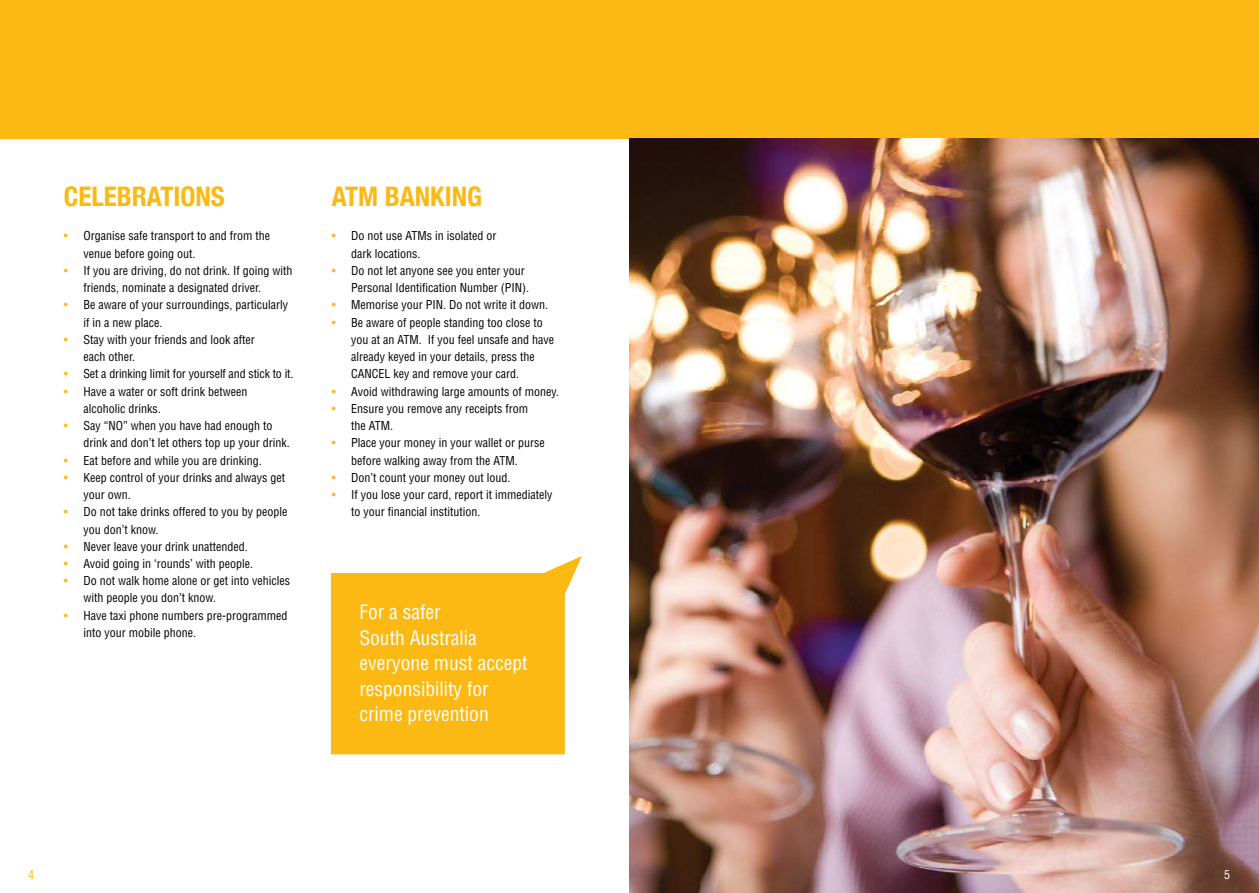
<style>
.page{position:relative;width:1259px;height:893px;background:#fff}
.page>*{position:absolute;margin:0;border:0;box-sizing:border-box;transform-origin:0 0}
.t1{font:700 condensed 27px "Helvetica Neue";color:#fdb913}
.t2{font:condensed 19.5px/25.5px "Helvetica LT";color:#fff}
.t3{font:condensed 12px/17.2px "Helvetica LT";color:#000}
.t4{font:condensed 12px "Helvetica LT";color:#fdb913}
.t5{font:condensed 12px "Helvetica LT";color:#fff}
.s1{color:#fdb913}
</style>
<div class="page">
<div style="left:0;top:0;width:1259px;height:139px;background:#fdb913"></div>
<img style="left:629px;top:139px;width:630px;height:754px">
<svg style="left:331px;top:556px;width:251px;height:198px;background:#fdc234"></svg>
<h1 class="t1" style="left:64px;top:180px;width:162px">CELEBRATIONS</h1>
<p class="t3" style="left:83px;top:227px;width:188px;text-indent:-20px"><span class="s1">•</span> Organise safe transport to and from the venue before going out.</p>
<p class="t3" style="left:83px;top:262px;width:210px;text-indent:-20px"><span class="s1">•</span> If you are driving, do not drink. If going with friends, nominate a designated driver.</p>
<p class="t3" style="left:83px;top:296px;width:206px;text-indent:-20px"><span class="s1">•</span> Be aware of your surroundings, particularly if in a new place.</p>
<p class="t3" style="left:83px;top:331px;width:173px;text-indent:-20px"><span class="s1">•</span> Stay with your friends and look after each other.</p>
<p class="t3" style="left:64px;top:365px;width:231px"><span class="s1">•</span> Set a drinking limit for yourself and stick to it.</p>
<p class="t3" style="left:83px;top:382px;width:165px;text-indent:-20px"><span class="s1">•</span> Have a water or soft drink between alcoholic drinks.</p>
<p class="t3" style="left:83px;top:417px;width:208px;text-indent:-20px"><span class="s1">•</span> Say “NO” when you have had enough to drink and don’t let others top up your drink.</p>
<p class="t3" style="left:64px;top:451px;width:199px"><span class="s1">•</span> Eat before and while you are drinking.</p>
<p class="t3" style="left:83px;top:469px;width:203px;text-indent:-20px"><span class="s1">•</span> Keep control of your drinks and always get your own.</p>
<p class="t3" style="left:83px;top:503px;width:205px;text-indent:-20px"><span class="s1">•</span> Do not take drinks offered to you by people you don’t know.</p>
<p class="t3" style="left:64px;top:538px;width:185px"><span class="s1">•</span> Never leave your drink unattended.</p>
<p class="t3" style="left:64px;top:555px;width:191px"><span class="s1">•</span> Avoid going in ‘rounds’ with people.</p>
<p class="t3" style="left:83px;top:572px;width:208px;text-indent:-20px"><span class="s1">•</span> Do not walk home alone or get into vehicles with people you don’t know.</p>
<p class="t3" style="left:83px;top:607px;width:205px;text-indent:-20px"><span class="s1">•</span> Have taxi phone numbers pre-programmed into your mobile phone.</p>
<h1 class="t1" style="left:332px;top:180px;width:152px">ATM BANKING</h1>
<p class="t3" style="left:351px;top:227px;width:147px;text-indent:-20px"><span class="s1">•</span> Do not use ATMs in isolated or dark locations.</p>
<p class="t3" style="left:351px;top:262px;width:179px;text-indent:-20px"><span class="s1">•</span> Do not let anyone see you enter your<br>Personal Identification Number (PIN).</p>
<p class="t3" style="left:332px;top:296px;width:218px"><span class="s1">•</span> Memorise your PIN. Do not write it down.</p>
<p class="t3" style="left:351px;top:313px;width:204px;text-indent:-20px"><span class="s1">•</span> Be aware of people standing too close to you at an ATM. If you feel unsafe and have already keyed in your details, press the CANCEL key and remove your card.</p>
<p class="t3" style="left:332px;top:382px;width:229px"><span class="s1">•</span> Avoid withdrawing large amounts of money.</p>
<p class="t3" style="left:351px;top:400px;width:178px;text-indent:-20px"><span class="s1">•</span> Ensure you remove any receipts from the ATM.</p>
<p class="t3" style="left:351px;top:434px;width:195px;text-indent:-20px"><span class="s1">•</span> Place your money in your wallet or purse before walking away from the ATM.</p>
<p class="t3" style="left:332px;top:469px;width:180px"><span class="s1">•</span> Don’t count your money out loud.</p>
<p class="t3" style="left:351px;top:486px;width:203px;text-indent:-20px"><span class="s1">•</span> If you lose your card, report it immediately to your financial institution.</p>
<h2 class="t2" style="left:359px;top:599px;width:170px">For a safer<br>South Australia everyone must accept responsibility for crime prevention</h2>
<p class="t4" style="left:28px;top:867px;width:7px">4</p>
<p class="t5" style="left:1224px;top:867px;width:7px">5</p>
</div>
